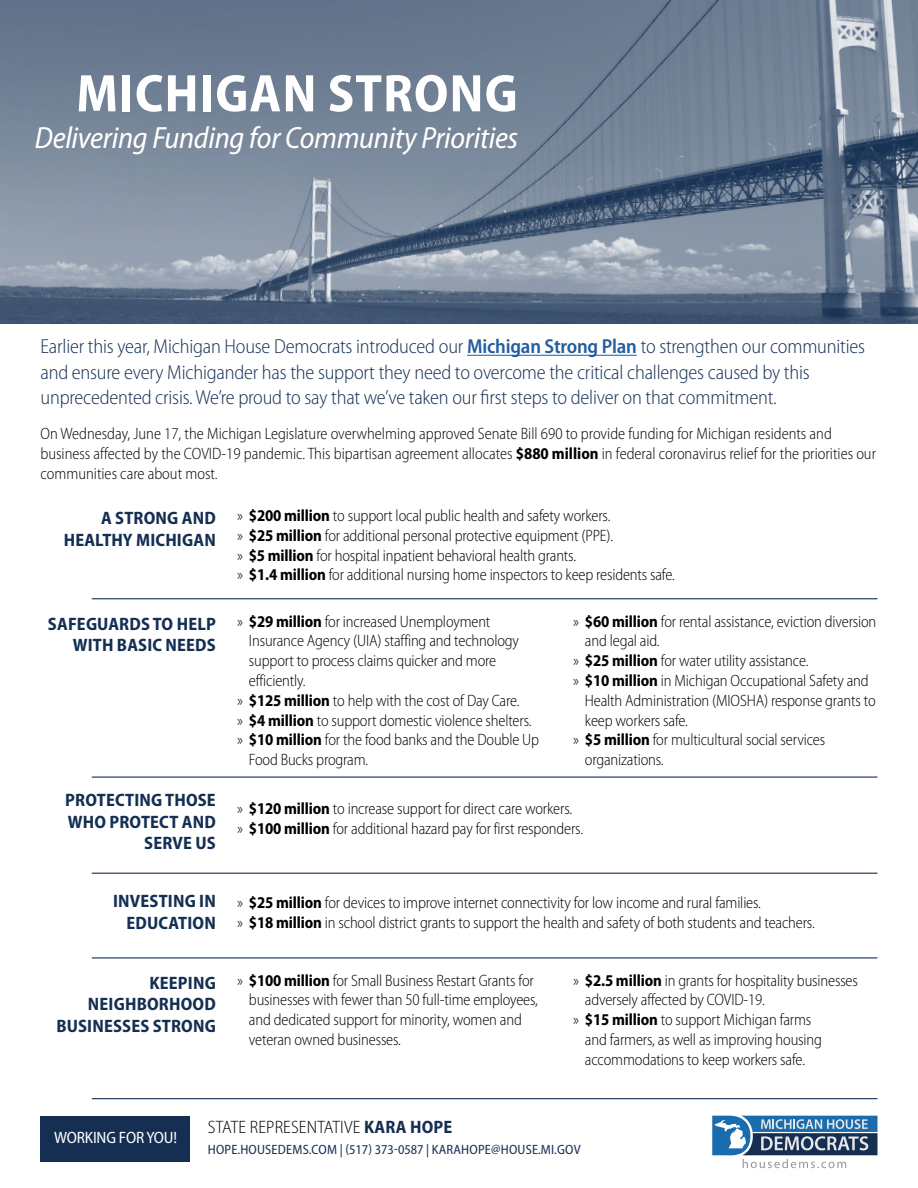
<style>
.page{position:relative;width:918px;height:1188px;background:#fff}
.page>*{position:absolute;margin:0;border:0;box-sizing:border-box;transform-origin:0 0}
.t1{font:700 semi-condensed 53.4px "Myriad Pro";letter-spacing:.02em;color:#fff}
.t2{font:italic semi-condensed 30.75px "Myriad Pro";letter-spacing:-.01em;color:#fff}
.t3{font:300 semi-condensed 20.25px/25.5px "Myriad Pro";letter-spacing:-.01em;color:#142f52}
.t4{font:700 semi-condensed 18px/21.6px "Myriad Pro";letter-spacing:.01em;color:#142f52;text-align:right}
.t5{font:300 semi-condensed 18px "Myriad Pro";letter-spacing:.01em;color:#000}
.t6{font:300 semi-condensed 16.5px/19.8px "Myriad Pro";letter-spacing:-.01em;color:#000}
.t7{font:semi-condensed 16.5px "Myriad Pro";letter-spacing:-.01em;color:#fff}
.t8{font:semi-condensed 13.5px "Myriad Pro";letter-spacing:.015em;color:#142f52}
.s1{font-weight:600;color:#215e9e}
.s2{font-weight:700}
.s3{font-weight:700;color:#142f52}
</style>
<div class="page">
<img style="left:0;top:0;width:918px;height:324px">
<hr style="left:467px;top:355px;width:170px;height:1px;background:#215e9e">
<div style="left:40px;top:1117px;width:150px;height:45px;background:#142f52"></div>
<hr style="left:92px;top:598px;width:785px;height:1px;background:#142f52">
<hr style="left:92px;top:777px;width:785px;height:1px;background:#142f52">
<hr style="left:92px;top:873px;width:785px;height:1px;background:#142f52">
<hr style="left:92px;top:957px;width:785px;height:1px;background:#142f52">
<hr style="left:92px;top:1098px;width:785px;height:1px;background:#142f52">
<svg style="left:712px;top:1116px;width:166px;height:52px"></svg>
<h1 class="t1" style="left:76px;top:64px;width:443px">MICHIGAN STRONG</h1>
<h2 class="t2" style="left:35px;top:122px;width:485px">Delivering Funding for Community Priorities</h2>
<p class="t3" style="left:40px;top:334px;width:826px">Earlier this year, Michigan House Democrats introduced our <span class="s1">Michigan Strong Plan</span> to strengthen our communities and ensure every Michigander has the support they need to overcome the critical challenges caused by this unprecedented crisis. We’re proud to say that we’ve taken our first steps to deliver on that commitment.</p>
<p class="t6" style="left:40px;top:424px;width:837px">On Wednesday, June 17, the Michigan Legislature overwhelming approved Senate Bill 690 to provide funding for Michigan residents and business affected by the COVID-19 pandemic. This bipartisan agreement allocates <span class="s2">$880 million</span> in federal coronavirus relief for the priorities our communities care about most.</p>
<p class="t6" style="left:237px;top:506px;width:439px">» <span class="s2">$200 million</span> to support local public health and safety workers.<br>» <span class="s2">$25 million</span> for additional personal protective equipment (PPE).<br>» <span class="s2">$5 million</span> for hospital inpatient behavioral health grants.<br>» <span class="s2">$1.4 million</span> for additional nursing home inspectors to keep residents safe.</p>
<p class="t6" style="left:237px;top:612px;width:255px">» <span class="s2">$29 million</span> for increased Unemployment</p>
<p class="t6" style="left:249px;top:631px;width:272px">Insurance Agency (UIA) staffing and technology</p>
<p class="t6" style="left:249px;top:651px;width:249px">support to process claims quicker and more</p>
<p class="t6" style="left:249px;top:671px;width:58px">efficiently.</p>
<p class="t6" style="left:237px;top:691px;width:284px">» <span class="s2">$125 million</span> to help with the cost of Day Care.</p>
<p class="t6" style="left:237px;top:711px;width:296px">» <span class="s2">$4 million</span> to support domestic violence shelters.</p>
<p class="t6" style="left:237px;top:730px;width:304px">» <span class="s2">$10 million</span> for the food banks and the Double Up</p>
<p class="t6" style="left:249px;top:750px;width:121px">Food Bucks program.</p>
<p class="t4" style="left:64px;top:508px;width:154px">A STRONG AND<br>HEALTHY MICHIGAN</p>
<p class="t6" style="left:573px;top:612px;width:305px">» <span class="s2">$60 million</span> for rental assistance, eviction diversion</p>
<p class="t6" style="left:585px;top:631px;width:76px">and legal aid.</p>
<p class="t6" style="left:573px;top:651px;width:237px">» <span class="s2">$25 million</span> for water utility assistance.</p>
<p class="t6" style="left:573px;top:671px;width:297px">» <span class="s2">$10 million</span> in Michigan Occupational Safety and</p>
<p class="t6" style="left:585px;top:691px;width:292px">Health Administration (MIOSHA) response grants to</p>
<p class="t6" style="left:585px;top:711px;width:105px">keep workers safe.</p>
<p class="t6" style="left:573px;top:730px;width:254px">» <span class="s2">$5 million</span> for multicultural social services</p>
<p class="t6" style="left:585px;top:750px;width:80px">organizations.</p>
<p class="t4" style="left:48px;top:613px;width:169px">SAFEGUARDS TO HELP<br>WITH BASIC NEEDS</p>
<p class="t4" style="left:65px;top:790px;width:152px">PROTECTING THOSE<br>WHO PROTECT AND<br>SERVE US</p>
<p class="t4" style="left:113px;top:891px;width:104px">INVESTING IN<br>EDUCATION</p>
<p class="t4" style="left:56px;top:972px;width:161px">KEEPING<br>NEIGHBORHOOD<br>BUSINESSES STRONG</p>
<p class="t6" style="left:237px;top:799px;width:348px">» <span class="s2">$120 million</span> to increase support for direct care workers.<br>» <span class="s2">$100 million</span> for additional hazard pay for first responders.</p>
<p class="t6" style="left:237px;top:893px;width:579px">» <span class="s2">$25 million</span> for devices to improve internet connectivity for low income and rural families.<br>» <span class="s2">$18 million</span> in school district grants to support the health and safety of both students and teachers.</p>
<p class="t6" style="left:249px;top:970px;width:291px;text-indent:-12px">» <span class="s2">$100 million</span> for Small Business Restart Grants for businesses with fewer than 50 full-time employees, and dedicated support for minority, women and veteran owned businesses.</p>
<p class="t6" style="left:573px;top:970px;width:286px">» <span class="s2">$2.5 million</span> in grants for hospitality businesses</p>
<p class="t6" style="left:585px;top:990px;width:182px">adversely affected by COVID-19.</p>
<p class="t6" style="left:573px;top:1010px;width:240px">» <span class="s2">$15 million</span> to support Michigan farms</p>
<p class="t6" style="left:585px;top:1030px;width:239px">and farmers, as well as improving housing</p>
<p class="t6" style="left:585px;top:1050px;width:222px">accommodations to keep workers safe.</p>
<p class="t7" style="left:54px;top:1129px;width:125px">WORKING FOR YOU!</p>
<p class="t5" style="left:208px;top:1117px;width:246px">STATE REPRESENTATIVE <span class="s3">KARA HOPE</span></p>
<p class="t8" style="left:208px;top:1142px;width:374px">HOPE.HOUSEDEMS.COM | (517) 373-0587 | KARAHOPE@HOUSE.MI.GOV</p>
</div>
